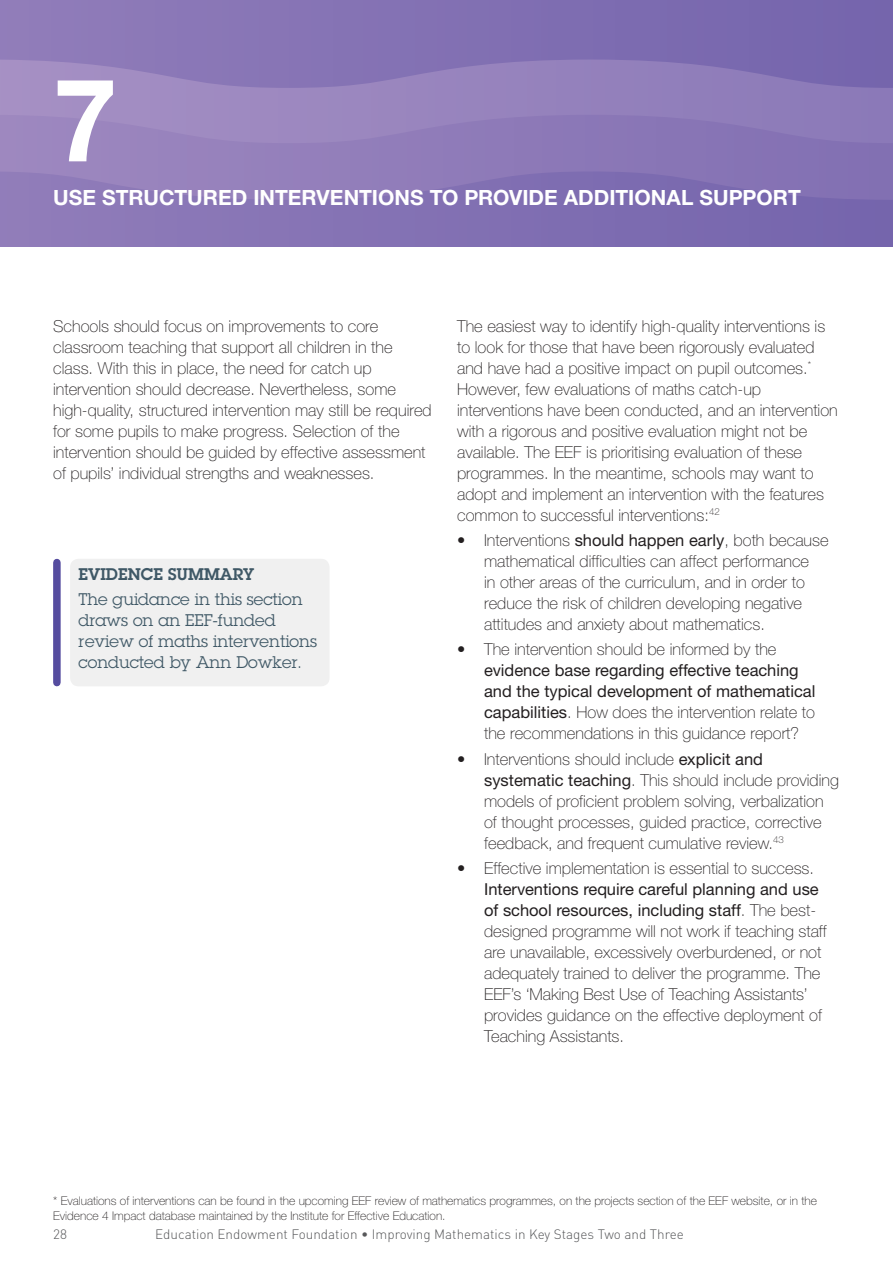
<style>
.page{position:relative;width:893px;height:1263px;background:#fff}
.page>*{position:absolute;margin:0;border:0;box-sizing:border-box;transform-origin:0 0}
.t1{font:700 115.5px "Helvetica Neue CE";color:#fff}
.t2{font:700 21px "Helvetica Neue CE";color:#fff}
.t3{font:100 16.5px/21px "Helvetica Neue CE";color:#231f20}
.t4{font:16.5px/21px "Helvetica Neue CE";color:#231f20}
.t5{font:16.5px/21px "Lubalin Graph";color:#3f5866}
.t6{font:600 16.5px "Lubalin Graph";color:#3f5866}
.t7{font:300 13.5px "DIN Pro";color:#57585a}
.t8{font:100 12px/15px "Helvetica Neue CE";color:#231f20}
.s1{font-weight:400}
.s2{font-weight:100}
</style>
<div class="page">
<div style="left:0;top:0;width:893px;height:247px;background:linear-gradient(to right,#917db9,#7464ac)"></div>
<div style="left:70px;top:559px;width:260px;height:127px;background:#f0f0f0;border-radius:9px"></div>
<div style="left:53px;top:562px;width:8px;height:121px;background:#554c9f"></div>
<svg style="left:0;top:60px;width:840px;height:55px;background:#9480bb"></svg>
<svg style="left:0;top:115px;width:840px;height:85px;background:#8f7bb8"></svg>
<img style="left:840px;top:0;width:53px;height:247px">
<h1 class="t1" style="left:53px;top:49px;width:66px">7</h1>
<p class="t2" style="left:53px;top:184px;width:749px">USE STRUCTURED INTERVENTIONS TO PROVIDE ADDITIONAL SUPPORT</p>
<p class="t3" style="left:53px;top:316px;width:380px">Schools should focus on improvements to core classroom teaching that support all children in the class. With this in place, the need for catch up intervention should decrease. Nevertheless, some high-quality, structured intervention may still be required for some pupils to make progress. Selection of the intervention should be guided by effective assessment of pupils’ individual strengths and weaknesses.</p>
<p class="t3" style="left:457px;top:316px;width:382px">The easiest way to identify high-quality interventions is to look for those that have been rigorously evaluated and have had a positive impact on pupil outcomes.<sup>* </sup>However, few evaluations of maths catch-up interventions have been conducted, and an intervention with a rigorous and positive evaluation might not be available. The EEF is prioritising evaluation of these programmes. In the meantime, schools may want to adopt and implement an intervention with the features common to successful interventions:<sup>42</sup></p>
<p class="t3" style="left:484px;top:530px;width:346px;text-indent:-27px">• Interventions <span class="s1">should happen early</span>, both because mathematical difficulties can affect performance<br>in other areas of the curriculum, and in order to reduce the risk of children developing negative attitudes and anxiety about mathematics.</p>
<p class="t3" style="left:457px;top:639px;width:321px">• The intervention should be informed by the</p>
<p class="t4" style="left:484px;top:660px;width:333px">evidence base regarding effective teaching and the typical development of mathematical capabilities<span class="s2">. How does the intervention relate to the recommendations in this guidance report?</span></p>
<p class="t3" style="left:484px;top:749px;width:356px;text-indent:-27px">• Interventions should include <span class="s1">explicit and systematic teaching</span>. This should include providing models of proficient problem solving, verbalization of thought processes, guided practice, corrective feedback, and frequent cumulative review.<sup>43</sup></p>
<p class="t3" style="left:457px;top:858px;width:358px">• Effective implementation is essential to success.</p>
<p class="t3" style="left:484px;top:879px;width:344px"><span class="s1">Interventions require careful planning and use of school resources, including staff</span>. The best&shy;designed programme will not work if teaching staff are unavailable, excessively overburdened, or not adequately trained to deliver the programme. The EEF’s ‘Making Best Use of Teaching Assistants’ provides guidance on the effective deployment of Teaching Assistants.</p>
<p class="t6" style="left:79px;top:563px;width:177px">EVIDENCE SUMMARY</p>
<p class="t5" style="left:79px;top:589px;width:240px">The guidance in this section draws on an EEF-funded review of maths interventions conducted by Ann Dowker.</p>
<p class="t8" style="left:53px;top:1193px;width:765px">* Evaluations of interventions can be found in the upcoming EEF review of mathematics programmes, on the projects section of the EEF website, or in the<br>Evidence 4 Impact database maintained by the Institute for Effective Education.</p>
<p class="t7" style="left:53px;top:1225px;width:15px">28</p>
<p class="t7" style="left:155px;top:1225px;width:530px">Education Endowment Foundation • Improving Mathematics in Key Stages Two and Three</p>
</div>
